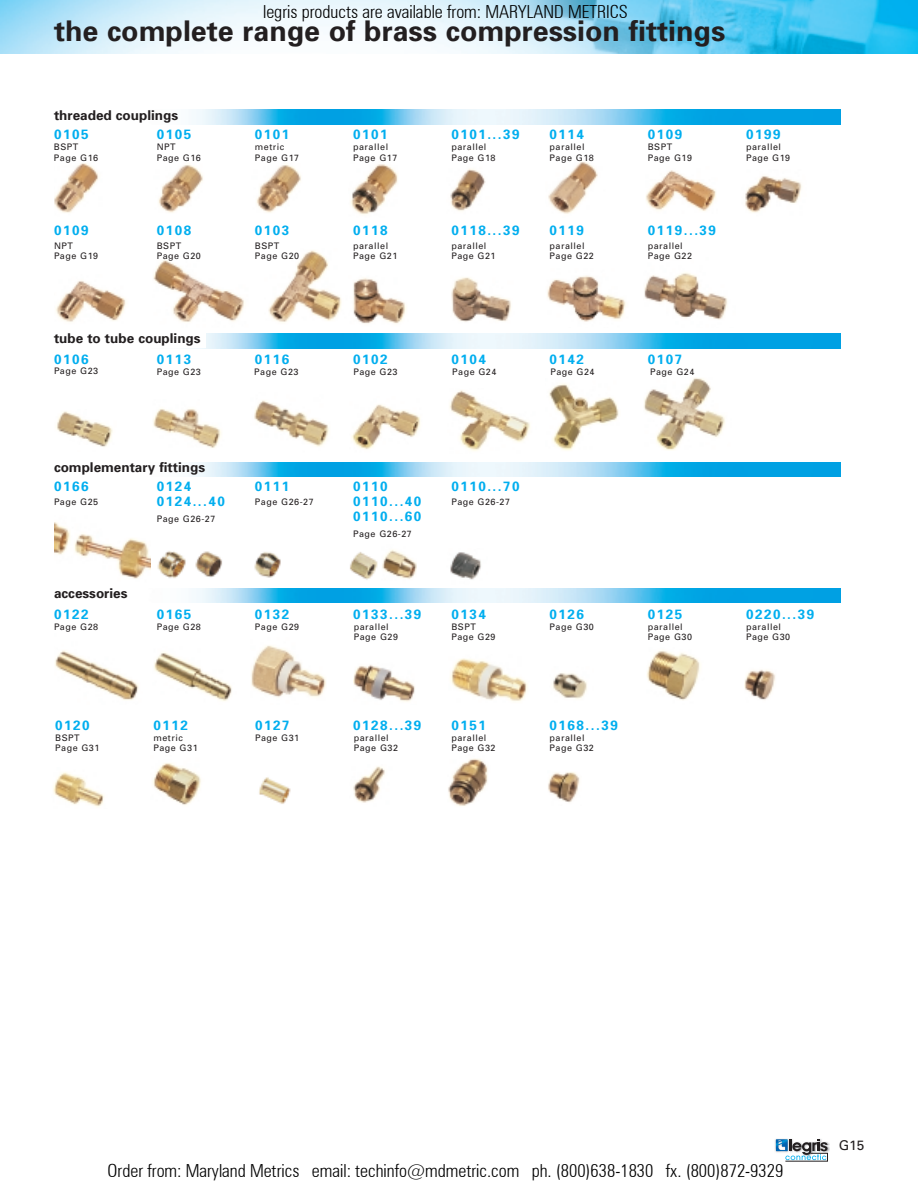
<style>
.page{position:relative;width:918px;height:1188px;background:#fff}
.page>*{position:absolute;margin:0;border:0;box-sizing:border-box;transform-origin:0 0}
.t1{font:700 28.5px "Univers";color:#231f20}
.t2{font:300 condensed 18px "Zurich BT";color:#000}
.t3{font:700 13.5px/15px "Univers";letter-spacing:.11em;color:#00aeef}
.t4{font:700 13.5px "Univers";color:#231f20}
.t5{font:13.5px "Univers";color:#231f20}
.t6{font:9px/10.5px "Univers";letter-spacing:.055em;color:#231f20}
</style>
<div class="page">
<img style="left:54px;top:522px;width:96px;height:57px">
<img style="left:195px;top:551px;width:27px;height:27px">
<img style="left:157px;top:551px;width:29px;height:28px">
<img style="left:254px;top:552px;width:27px;height:26px">
<img style="left:350px;top:552px;width:28px;height:28px">
<img style="left:382px;top:550px;width:35px;height:29px">
<img style="left:450px;top:552px;width:31px;height:28px">
<img style="left:192px;top:588px;width:649px;height:15px">
<img style="left:192px;top:462px;width:649px;height:15px">
<img style="left:192px;top:334px;width:649px;height:15px">
<img style="left:192px;top:110px;width:649px;height:15px">
<img style="left:0;top:0;width:918px;height:54px">
<img style="left:55px;top:650px;width:84px;height:50px">
<img style="left:154px;top:652px;width:78px;height:49px">
<img style="left:251px;top:645px;width:75px;height:53px">
<img style="left:353px;top:664px;width:62px;height:38px">
<img style="left:450px;top:658px;width:78px;height:43px">
<img style="left:553px;top:673px;width:34px;height:26px">
<img style="left:647px;top:650px;width:53px;height:50px">
<img style="left:56px;top:411px;width:57px;height:36px">
<img style="left:153px;top:408px;width:68px;height:40px">
<img style="left:254px;top:400px;width:75px;height:47px">
<img style="left:351px;top:404px;width:69px;height:46px">
<img style="left:449px;top:390px;width:81px;height:61px">
<img style="left:549px;top:384px;width:70px;height:67px">
<img style="left:644px;top:378px;width:81px;height:72px">
<img style="left:56px;top:280px;width:70px;height:42px">
<img style="left:153px;top:260px;width:91px;height:62px">
<img style="left:268px;top:250px;width:74px;height:72px">
<img style="left:353px;top:278px;width:53px;height:46px">
<img style="left:451px;top:277px;width:60px;height:45px">
<img style="left:547px;top:275px;width:79px;height:47px">
<img style="left:644px;top:272px;width:84px;height:48px">
<img style="left:54px;top:163px;width:45px;height:50px">
<img style="left:158px;top:164px;width:45px;height:49px">
<img style="left:256px;top:164px;width:45px;height:49px">
<img style="left:350px;top:164px;width:48px;height:51px">
<img style="left:450px;top:169px;width:36px;height:42px">
<img style="left:548px;top:162px;width:50px;height:52px">
<img style="left:646px;top:170px;width:70px;height:41px">
<img style="left:745px;top:176px;width:57px;height:37px">
<img style="left:775px;top:1139px;width:1px;height:13px">
<svg style="left:776px;top:1139px;width:54px;height:23px"></svg>
<img style="left:745px;top:669px;width:30px;height:31px">
<img style="left:259px;top:777px;width:32px;height:27px">
<img style="left:53px;top:772px;width:51px;height:35px">
<img style="left:153px;top:763px;width:48px;height:42px">
<img style="left:353px;top:766px;width:32px;height:37px">
<img style="left:448px;top:758px;width:40px;height:48px">
<img style="left:548px;top:772px;width:32px;height:31px">
<div style="left:54px;top:333px;width:152px;height:15px;background:#fff"></div>
<h2 class="t2" style="left:263px;top:1px;width:366px">legris products are available from: MARYLAND METRICS</h2>
<h1 class="t1" style="left:54px;top:20px;width:673px">the complete range of brass compression fittings</h1>
<h3 class="t4" style="left:54px;top:110px;width:126px">threaded couplings</h3>
<h3 class="t3" style="left:54px;top:129px;width:36px">0105</h3>
<h3 class="t3" style="left:157px;top:129px;width:36px">0105</h3>
<h3 class="t3" style="left:255px;top:129px;width:36px">0101</h3>
<h3 class="t3" style="left:353px;top:129px;width:36px">0101</h3>
<h3 class="t3" style="left:451px;top:129px;width:70px">0101...39</h3>
<h3 class="t3" style="left:550px;top:129px;width:36px">0114</h3>
<h3 class="t3" style="left:648px;top:129px;width:36px">0109</h3>
<h3 class="t3" style="left:746px;top:129px;width:36px">0199</h3>
<p class="t6" style="left:54px;top:143px;width:46px">BSPT<br>Page G16</p>
<p class="t6" style="left:157px;top:143px;width:46px">NPT<br>Page G16</p>
<p class="t6" style="left:255px;top:143px;width:46px">metric<br>Page G17</p>
<p class="t6" style="left:353px;top:143px;width:46px">parallel<br>Page G17</p>
<p class="t6" style="left:451px;top:143px;width:46px">parallel<br>Page G18</p>
<p class="t6" style="left:550px;top:143px;width:46px">parallel<br>Page G18</p>
<p class="t6" style="left:648px;top:143px;width:46px">BSPT<br>Page G19</p>
<p class="t6" style="left:746px;top:143px;width:46px">parallel<br>Page G19</p>
<h3 class="t3" style="left:54px;top:224px;width:36px">0109</h3>
<h3 class="t3" style="left:157px;top:224px;width:36px">0108</h3>
<h3 class="t3" style="left:255px;top:224px;width:36px">0103</h3>
<h3 class="t3" style="left:353px;top:224px;width:36px">0118</h3>
<h3 class="t3" style="left:451px;top:224px;width:70px">0118...39</h3>
<h3 class="t3" style="left:550px;top:224px;width:36px">0119</h3>
<h3 class="t3" style="left:648px;top:224px;width:70px">0119...39</h3>
<p class="t6" style="left:54px;top:241px;width:46px">NPT<br>Page G19</p>
<p class="t6" style="left:157px;top:241px;width:46px">BSPT<br>Page G20</p>
<p class="t6" style="left:255px;top:241px;width:46px">BSPT<br>Page G20</p>
<p class="t6" style="left:353px;top:241px;width:46px">parallel<br>Page G21</p>
<p class="t6" style="left:451px;top:241px;width:46px">parallel<br>Page G21</p>
<p class="t6" style="left:550px;top:241px;width:46px">parallel<br>Page G22</p>
<p class="t6" style="left:648px;top:241px;width:46px">parallel<br>Page G22</p>
<h3 class="t4" style="left:54px;top:333px;width:148px">tube to tube couplings</h3>
<h3 class="t3" style="left:54px;top:353px;width:36px">0106</h3>
<h3 class="t3" style="left:157px;top:353px;width:36px">0113</h3>
<h3 class="t3" style="left:255px;top:353px;width:36px">0116</h3>
<h3 class="t3" style="left:353px;top:353px;width:36px">0102</h3>
<h3 class="t3" style="left:451px;top:353px;width:36px">0104</h3>
<h3 class="t3" style="left:550px;top:353px;width:36px">0142</h3>
<h3 class="t3" style="left:648px;top:353px;width:36px">0107</h3>
<p class="t6" style="left:54px;top:367px;width:46px">Page G23</p>
<p class="t6" style="left:157px;top:368px;width:46px">Page G23</p>
<p class="t6" style="left:254px;top:368px;width:46px">Page G23</p>
<p class="t6" style="left:353px;top:368px;width:46px">Page G23</p>
<p class="t6" style="left:452px;top:368px;width:46px">Page G24</p>
<p class="t6" style="left:550px;top:368px;width:46px">Page G24</p>
<p class="t6" style="left:650px;top:368px;width:46px">Page G24</p>
<h3 class="t4" style="left:54px;top:462px;width:153px">complementary fittings</h3>
<h3 class="t3" style="left:54px;top:481px;width:36px">0166</h3>
<h3 class="t3" style="left:157px;top:481px;width:70px">0124<br>0124...40</h3>
<h3 class="t3" style="left:255px;top:481px;width:36px">0111</h3>
<h3 class="t3" style="left:353px;top:481px;width:70px">0110<br>0110...40<br>0110...60</h3>
<h3 class="t3" style="left:451px;top:481px;width:70px">0110...70</h3>
<p class="t6" style="left:54px;top:498px;width:46px">Page G25</p>
<p class="t6" style="left:255px;top:498px;width:60px">Page G26-27</p>
<p class="t6" style="left:451px;top:498px;width:60px">Page G26-27</p>
<p class="t6" style="left:157px;top:514px;width:60px">Page G26-27</p>
<h3 class="t4" style="left:54px;top:588px;width:75px">accessories</h3>
<p class="t6" style="left:353px;top:529px;width:60px">Page G26-27</p>
<h3 class="t3" style="left:54px;top:608px;width:36px">0122</h3>
<h3 class="t3" style="left:157px;top:608px;width:36px">0165</h3>
<h3 class="t3" style="left:255px;top:608px;width:36px">0132</h3>
<h3 class="t3" style="left:353px;top:608px;width:70px">0133...39</h3>
<h3 class="t3" style="left:451px;top:608px;width:36px">0134</h3>
<h3 class="t3" style="left:550px;top:608px;width:36px">0126</h3>
<h3 class="t3" style="left:648px;top:608px;width:36px">0125</h3>
<h3 class="t3" style="left:746px;top:608px;width:70px">0220...39</h3>
<p class="t6" style="left:54px;top:623px;width:46px">Page G28</p>
<p class="t6" style="left:157px;top:623px;width:46px">Page G28</p>
<p class="t6" style="left:255px;top:623px;width:46px">Page G29</p>
<p class="t6" style="left:354px;top:623px;width:46px">parallel<br>Page G29</p>
<p class="t6" style="left:451px;top:623px;width:46px">BSPT<br>Page G29</p>
<p class="t6" style="left:550px;top:623px;width:46px">Page G30</p>
<p class="t6" style="left:648px;top:623px;width:46px">parallel<br>Page G30</p>
<p class="t6" style="left:746px;top:623px;width:46px">parallel<br>Page G30</p>
<h3 class="t3" style="left:55px;top:719px;width:36px">0120</h3>
<h3 class="t3" style="left:153px;top:719px;width:36px">0112</h3>
<h3 class="t3" style="left:353px;top:719px;width:70px">0128...39</h3>
<h3 class="t3" style="left:451px;top:719px;width:36px">0151</h3>
<h3 class="t3" style="left:550px;top:719px;width:70px">0168...39</h3>
<h3 class="t3" style="left:255px;top:719px;width:36px">0127</h3>
<p class="t6" style="left:55px;top:733px;width:26px">BSPT</p>
<p class="t6" style="left:255px;top:733px;width:46px">Page G31</p>
<p class="t6" style="left:55px;top:744px;width:46px">Page G31</p>
<p class="t6" style="left:153px;top:733px;width:46px">metric<br>Page G31</p>
<p class="t6" style="left:354px;top:733px;width:46px">parallel<br>Page G32</p>
<p class="t6" style="left:451px;top:733px;width:46px">parallel<br>Page G32</p>
<p class="t6" style="left:550px;top:733px;width:46px">parallel<br>Page G32</p>
<h2 class="t2" style="left:108px;top:1160px;width:677px">Order from: Maryland Metrics email: techinfo@mdmetric.com ph. (800)638-1830 fx. (800)872-9329</h2>
<h3 class="t5" style="left:839px;top:1140px;width:27px">G15</h3>
</div>
